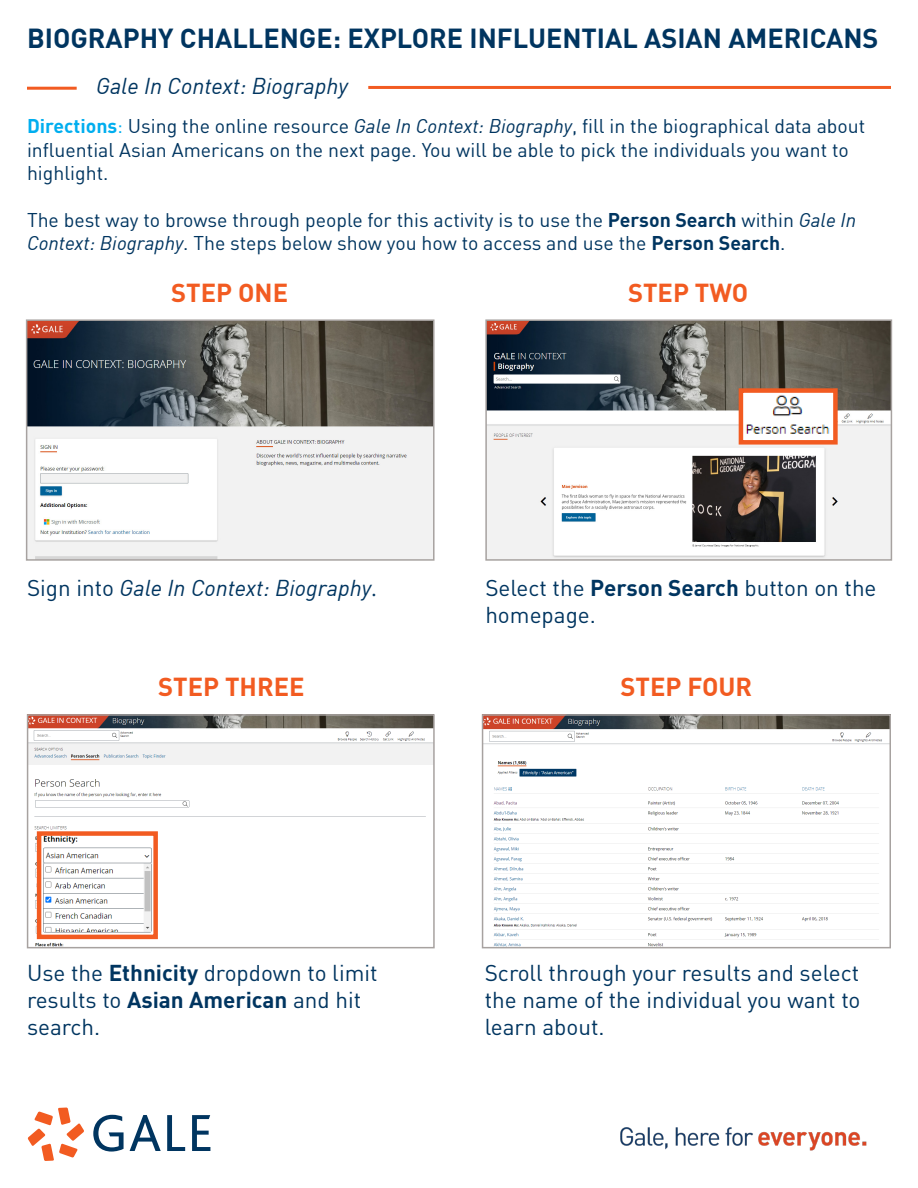
<style>
.page{position:relative;width:918px;height:1188px;background:#fff}
.page>*{position:absolute;margin:0;border:0;box-sizing:border-box;transform-origin:0 0}
.t1{font:700 27px "DIN";color:#003560}
.t2{font:700 25.5px "DIN";color:#f25b21}
.t3{font:22.5px/27px "DIN";color:#003560}
.t4{font:italic 22.5px "DIN";color:#003560}
.t5{font:19.5px/23.4px "DIN";color:#003560}
.s1{font-weight:700;color:#00aeef}
.s2{color:#00aeef}
.s3{font-style:italic}
.s4{font-weight:700}
.s5{font-style:normal}
.s6{font-family:"Minion Pro";font-style:normal}
</style>
<div class="page">
<hr style="left:27px;top:87px;width:50px;height:3px;background:#f25b21">
<hr style="left:368px;top:86px;width:523px;height:3px;background:#f25b21">
<img style="left:29px;top:322px;width:403px;height:236px">
<div style="left:26px;top:319px;width:409px;height:242px;border:2px solid #a7a2a0"></div>
<img style="left:488px;top:322px;width:401px;height:236px">
<div style="left:485px;top:319px;width:407px;height:242px;border:2px solid #a7a2a0"></div>
<img style="left:744px;top:393px;width:89px;height:47px">
<div style="left:739px;top:388px;width:99px;height:57px;border:4px solid #f25b21"></div>
<img style="left:30px;top:717px;width:402px;height:228px">
<div style="left:27px;top:714px;width:408px;height:234px;border:2px solid #a7a2a0"></div>
<img style="left:42px;top:836px;width:111px;height:98px">
<div style="left:37px;top:831px;width:121px;height:108px;border:4px solid #f25b21"></div>
<img style="left:485px;top:717px;width:403px;height:228px">
<div style="left:482px;top:714px;width:409px;height:234px;border:2px solid #a7a2a0"></div>
<svg style="left:28px;top:1108px;width:56px;height:53px"></svg>
<svg style="left:93px;top:1115px;width:31px;height:37px"></svg>
<svg style="left:130px;top:1115px;width:31px;height:36px"></svg>
<svg style="left:167px;top:1115px;width:18px;height:36px"></svg>
<svg style="left:192px;top:1115px;width:18px;height:36px"></svg>
<img style="left:620px;top:1127px;width:247px;height:24px">
<p class="t1" style="left:27px;top:20px;width:853px">BIOGRAPHY CHALLENGE: EXPLORE INFLUENTIAL ASIAN AMERICANS</p>
<p class="t4" style="left:96px;top:72px;width:253px">Gale In Context: Biography</p>
<p class="t5" style="left:27px;top:114px;width:840px"><span class="s1">Directions</span><span class="s2">:</span> Using the online resource <span class="s3">Gale In Context: Biography</span>, fill in the biographical data about influential Asian Americans on the next page. You will be able to pick the individuals you want to highlight.</p>
<p class="t5" style="left:27px;top:208px;width:831px">The best way to browse through people for this activity is to use the <span class="s4">Person Search</span> within <span class="s3">Gale In<br>Context: Biography</span>. The steps below show you how to access and use the <span class="s4">Person Search</span>.</p>
<p class="t2" style="left:171px;top:277px;width:118px">STEP ONE</p>
<p class="t2" style="left:628px;top:277px;width:122px">STEP TWO</p>
<p class="t4" style="left:27px;top:573px;width:351px"><span class="s5">Sign into</span> Gale In Context: Biography<span class="s6">.</span></p>
<p class="t3" style="left:485px;top:574px;width:393px">Select the <span class="s4">Person Search</span> button on the homepage.</p>
<p class="t2" style="left:158px;top:670px;width:148px">STEP THREE</p>
<p class="t2" style="left:621px;top:670px;width:133px">STEP FOUR</p>
<p class="t3" style="left:27px;top:959px;width:352px">Use the <span class="s4">Ethnicity</span> dropdown to limit results to <span class="s4">Asian American</span> and hit search.</p>
<p class="t3" style="left:485px;top:959px;width:377px;text-align:justify">Scroll through your results and select the name of the individual you want to learn about.</p>
</div>
